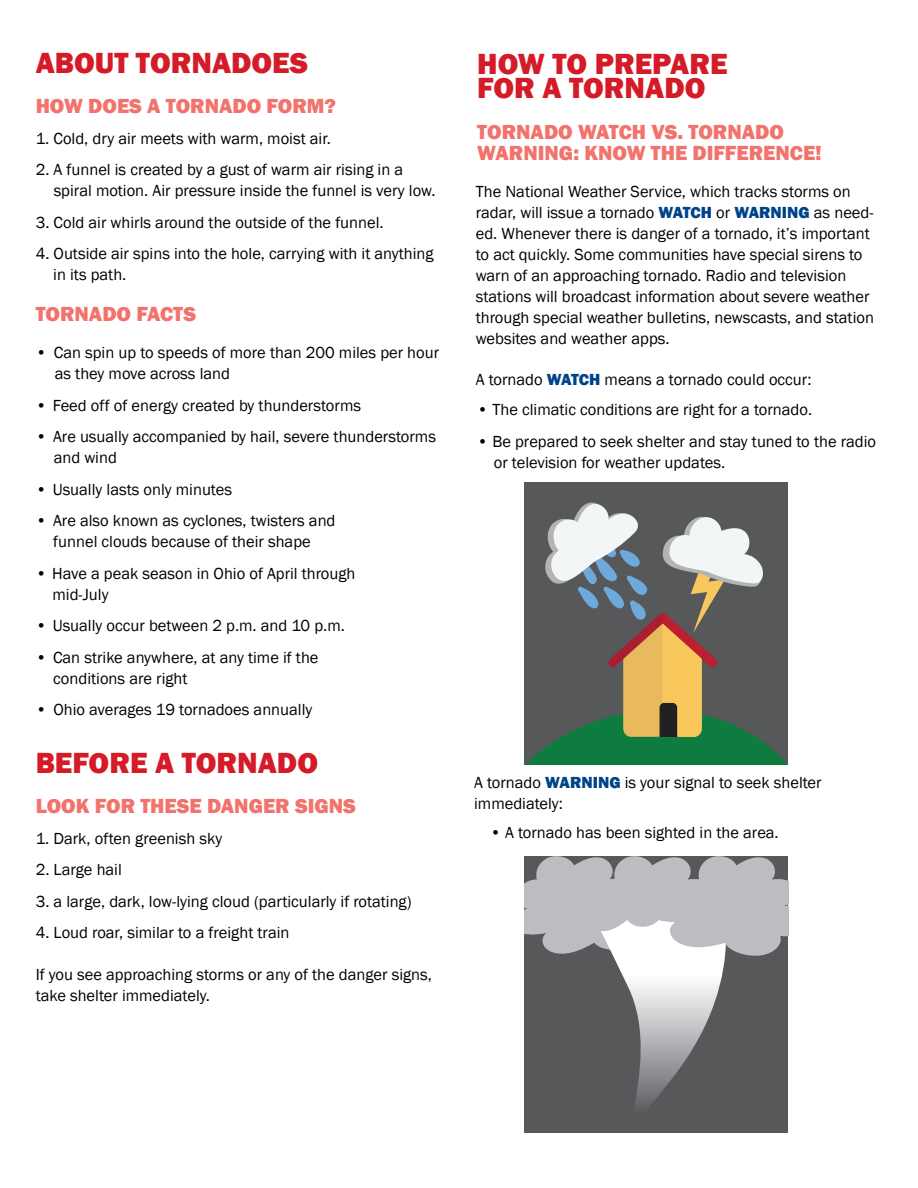
<style>
.page{position:relative;width:918px;height:1188px;background:#fff}
.page>*{position:absolute;margin:0;border:0;box-sizing:border-box;transform-origin:0 0}
.t1{font:800 30px/24px "Franklin Gothic";color:#d51b28}
.t2{font:800 21px/21px "Franklin Gothic";color:#f2726c}
.t3{font:16.5px/21px "Franklin Gothic";color:#000}
.s1{font-weight:800;color:#004389}
</style>
<div class="page">
<div style="left:525px;top:482px;width:263px;height:283px;background:#57585a"></div>
<svg style="left:525px;top:502px;width:263px;height:263px"></svg>
<div style="left:525px;top:857px;width:263px;height:276px;background:#57585a"></div>
<svg style="left:613px;top:957px;width:112px;height:151px"></svg>
<svg style="left:525px;top:857px;width:263px;height:100px;background:#b8b8bb"></svg>
<p class="t1" style="left:36px;top:51px;width:274px">ABOUT TORNADOES</p>
<p class="t2" style="left:36px;top:95px;width:302px">HOW DOES A TORNADO FORM?</p>
<p class="t3" style="left:36px;top:128px;width:297px">1. Cold, dry air meets with warm, moist air.</p>
<p class="t3" style="left:54px;top:160px;width:383px;text-indent:-18px">2. A funnel is created by a gust of warm air rising in a spiral motion. Air pressure inside the funnel is very low.</p>
<p class="t3" style="left:36px;top:212px;width:349px">3. Cold air whirls around the outside of the funnel.</p>
<p class="t3" style="left:53px;top:244px;width:382px;text-indent:-18px">4. Outside air spins into the hole, carrying with it anything in its path.</p>
<p class="t2" style="left:36px;top:304px;width:162px">TORNADO FACTS</p>
<p class="t3" style="left:55px;top:343px;width:386px;text-indent:-19px">• Can spin up to speeds of more than 200 miles per hour as they move across land</p>
<p class="t3" style="left:36px;top:395px;width:327px">• Feed off of energy created by thunderstorms</p>
<p class="t3" style="left:54px;top:427px;width:384px;text-indent:-18px">• Are usually accompanied by hail, severe thunderstorms and wind</p>
<p class="t3" style="left:36px;top:479px;width:198px">• Usually lasts only minutes</p>
<p class="t3" style="left:36px;top:511px;width:301px;text-align:center">• Are also known as cyclones, twisters and funnel clouds because of their shape</p>
<p class="t3" style="left:53px;top:563px;width:304px;text-indent:-17px">• Have a peak season in Ohio of April through mid-July</p>
<p class="t3" style="left:36px;top:616px;width:311px">• Usually occur between 2 p.m. and 10 p.m.</p>
<p class="t3" style="left:53px;top:647px;width:267px;text-indent:-18px">• Can strike anywhere, at any time if the conditions are right</p>
<p class="t3" style="left:36px;top:700px;width:278px">• Ohio averages 19 tornadoes annually</p>
<p class="t1" style="left:36px;top:751px;width:284px">BEFORE A TORNADO</p>
<p class="t2" style="left:36px;top:795px;width:322px">LOOK FOR THESE DANGER SIGNS</p>
<p class="t3" style="left:36px;top:828px;width:188px">1. Dark, often greenish sky</p>
<p class="t3" style="left:36px;top:860px;width:88px">2. Large hail</p>
<p class="t3" style="left:36px;top:891px;width:377px">3. a large, dark, low-lying cloud (particularly if rotating)</p>
<p class="t3" style="left:36px;top:923px;width:255px">4. Loud roar, similar to a freight train</p>
<p class="t3" style="left:36px;top:965px;width:398px">If you see approaching storms or any of the danger signs, take shelter immediately.</p>
<p class="t1" style="left:477px;top:52px;width:252px">HOW TO PREPARE<br>FOR A TORNADO</p>
<p class="t2" style="left:477px;top:121px;width:346px">TORNADO WATCH VS. TORNADO<br>WARNING: KNOW THE DIFFERENCE!</p>
<p class="t3" style="left:476px;top:181px;width:400px">The National Weather Service, which tracks storms on radar, will issue a tornado <span class="s1">WATCH</span> or <span class="s1">WARNING</span> as need&shy;ed. Whenever there is danger of a tornado, it’s important to act quickly. Some communities have special sirens to warn of an approaching tornado. Radio and television stations will broadcast information about severe weather through special weather bulletins, newscasts, and station websites and weather apps.</p>
<p class="t3" style="left:476px;top:370px;width:337px">A tornado <span class="s1">WATCH</span> means a tornado could occur:</p>
<p class="t3" style="left:477px;top:399px;width:336px">• The climatic conditions are right for a tornado.</p>
<p class="t3" style="left:494px;top:431px;width:384px;text-indent:-16px">• Be prepared to seek shelter and stay tuned to the radio or television for weather updates.</p>
<p class="t3" style="left:474px;top:773px;width:349px">A tornado <span class="s1">WARNING</span> is your signal to seek shelter immediately:</p>
<p class="t3" style="left:490px;top:823px;width:290px">• A tornado has been sighted in the area.</p>
</div>
